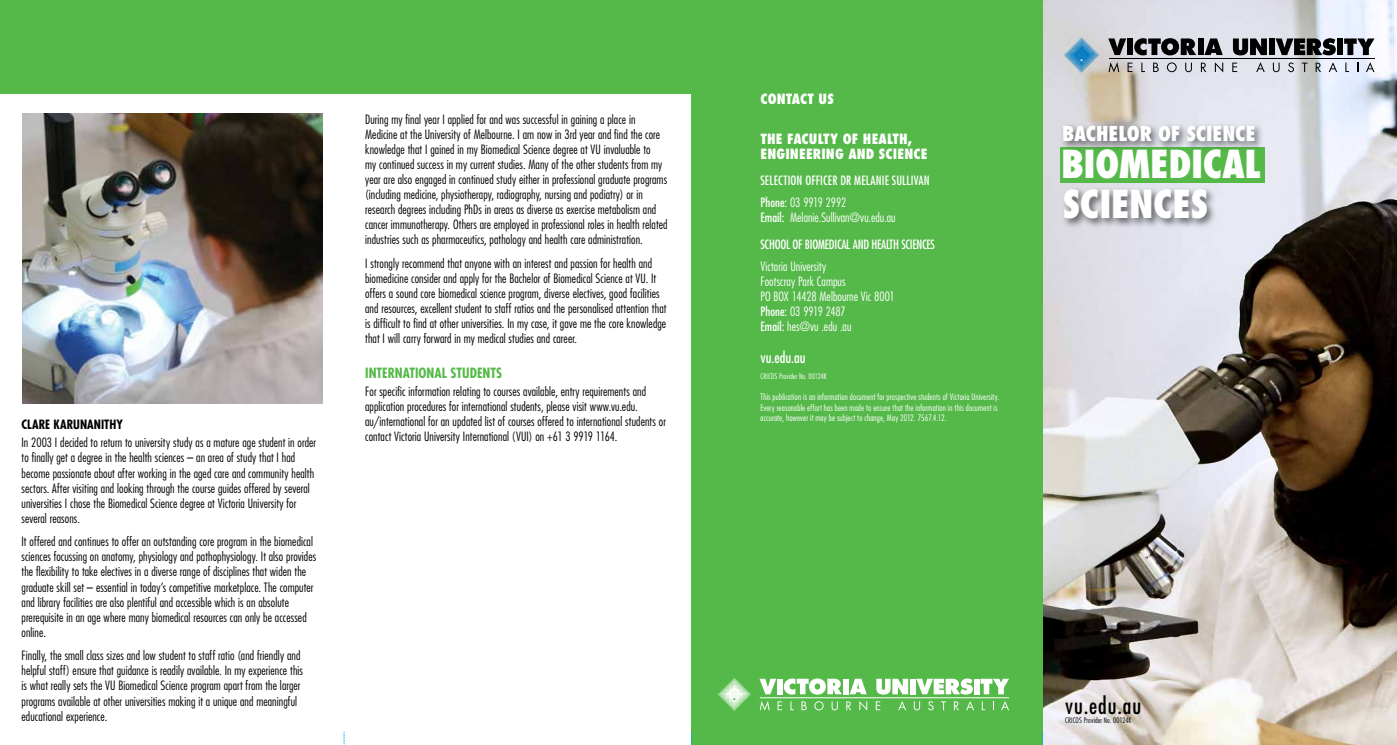
<style>
.page{position:relative;width:1397px;height:745px;background:#fff}
.page>*{position:absolute;margin:0;border:0;box-sizing:border-box;transform-origin:0 0}
.t1{font:800 condensed 37.5px "Futura";letter-spacing:-.015em;color:#fff}
.t2{font:condensed 22.5px "Futura";letter-spacing:.04em;color:#000}
.t3{font:800 condensed 20px "Futura";letter-spacing:-.01em;color:#fff}
.t4{font:condensed 15px "Futura";color:#fff}
.t5{font:800 condensed 13.75px/15px "Futura";letter-spacing:.01em;color:#fff}
.t6{font:700 condensed 13.75px "Futura";color:#54b948}
.t7{font:300 condensed 12.5px/15px "Futura";letter-spacing:.005em;color:#000}
.t8{font:300 condensed 12.5px/15px "Futura";letter-spacing:.005em;color:#fff}
.t9{font:condensed 12.5px/26.9px "Futura";letter-spacing:-.02em;color:#fff}
.t10{font:condensed 12.5px/22.1px "Futura";letter-spacing:.01em;color:#fff}
.t11{font:700 condensed 12.5px "Futura";letter-spacing:.005em;color:#000}
.t12{font:300 condensed 8.75px/10.5px "Futura";letter-spacing:.02em;color:#fff}
.t13{font:300 condensed 7.5px "Futura";letter-spacing:.02em;color:#fff}
.t14{font:300 condensed 7.5px "Futura";letter-spacing:.02em;color:#000}
.s1{font-weight:300}
.s2{font-weight:400}
</style>
<div class="page">
<img style="left:1042px;top:0;width:354px;height:744px">
<div style="left:691px;top:0;width:351px;height:744px;background:#54b948"></div>
<div style="left:1060px;top:147px;width:205px;height:35px;background:#54b948"></div>
<div style="left:1060px;top:122px;width:204px;height:30px;background:#000;opacity:.55"></div>
<svg style="left:759px;top:701px;width:10px;height:9px"></svg>
<svg style="left:777px;top:701px;width:5px;height:8px"></svg>
<svg style="left:790px;top:701px;width:2px;height:8px"></svg>
<svg style="left:801px;top:701px;width:5px;height:8px"></svg>
<svg style="left:814px;top:701px;width:9px;height:9px"></svg>
<svg style="left:831px;top:701px;width:6px;height:9px"></svg>
<svg style="left:846px;top:701px;width:5px;height:8px"></svg>
<svg style="left:859px;top:701px;width:8px;height:9px"></svg>
<svg style="left:875px;top:701px;width:5px;height:8px"></svg>
<svg style="left:898px;top:701px;width:8px;height:8px"></svg>
<svg style="left:913px;top:701px;width:6px;height:9px"></svg>
<svg style="left:928px;top:701px;width:5px;height:9px"></svg>
<svg style="left:941px;top:701px;width:5px;height:8px"></svg>
<svg style="left:953px;top:701px;width:5px;height:8px"></svg>
<svg style="left:966px;top:701px;width:8px;height:8px"></svg>
<svg style="left:981px;top:701px;width:2px;height:8px"></svg>
<svg style="left:1001px;top:701px;width:7px;height:8px"></svg>
<svg style="left:759px;top:678px;width:17px;height:15px"></svg>
<div style="left:777px;top:678px;width:5px;height:15px;background:#fff"></div>
<svg style="left:783px;top:678px;width:58px;height:16px"></svg>
<div style="left:843px;top:678px;width:5px;height:15px;background:#fff"></div>
<svg style="left:850px;top:678px;width:16px;height:15px"></svg>
<svg style="left:876px;top:678px;width:32px;height:16px"></svg>
<div style="left:909px;top:678px;width:6px;height:15px;background:#fff"></div>
<svg style="left:916px;top:678px;width:56px;height:16px"></svg>
<div style="left:973px;top:678px;width:6px;height:15px;background:#fff"></div>
<svg style="left:980px;top:678px;width:28px;height:15px"></svg>
<svg style="left:717px;top:677px;width:34px;height:33px"></svg>
<hr style="left:759px;top:697px;width:249px;height:1px;background:#fff">
<div style="left:0;top:0;width:698px;height:93px;background:#54b948"></div>
<svg style="left:1108px;top:62px;width:11px;height:10px"></svg>
<svg style="left:1127px;top:63px;width:5px;height:9px"></svg>
<svg style="left:1141px;top:63px;width:3px;height:9px"></svg>
<svg style="left:1152px;top:63px;width:6px;height:9px"></svg>
<svg style="left:1166px;top:62px;width:10px;height:10px"></svg>
<svg style="left:1184px;top:63px;width:7px;height:9px"></svg>
<svg style="left:1200px;top:63px;width:6px;height:9px"></svg>
<svg style="left:1214px;top:62px;width:8px;height:10px"></svg>
<svg style="left:1231px;top:63px;width:5px;height:9px"></svg>
<svg style="left:1255px;top:62px;width:9px;height:10px"></svg>
<svg style="left:1272px;top:63px;width:7px;height:9px"></svg>
<svg style="left:1287px;top:62px;width:6px;height:10px"></svg>
<svg style="left:1301px;top:63px;width:6px;height:9px"></svg>
<svg style="left:1315px;top:63px;width:5px;height:9px"></svg>
<svg style="left:1328px;top:62px;width:8px;height:10px"></svg>
<svg style="left:1344px;top:63px;width:4px;height:9px"></svg>
<svg style="left:1365px;top:62px;width:9px;height:10px"></svg>
<svg style="left:1108px;top:38px;width:17px;height:17px"></svg>
<div style="left:1127px;top:38px;width:6px;height:17px;background:#000"></div>
<svg style="left:1134px;top:38px;width:61px;height:17px"></svg>
<div style="left:1197px;top:38px;width:6px;height:17px;background:#000"></div>
<svg style="left:1204px;top:38px;width:18px;height:17px"></svg>
<svg style="left:1232px;top:38px;width:34px;height:17px"></svg>
<div style="left:1268px;top:38px;width:6px;height:17px;background:#000"></div>
<svg style="left:1275px;top:38px;width:60px;height:17px"></svg>
<div style="left:1336px;top:38px;width:6px;height:17px;background:#000"></div>
<svg style="left:1343px;top:38px;width:31px;height:17px"></svg>
<svg style="left:1063px;top:37px;width:36px;height:36px"></svg>
<hr style="left:1108px;top:58px;width:266px;height:1px;background:#000">
<div style="left:1060px;top:186px;width:156px;height:43px;background:#000;opacity:.55"></div>
<img style="left:22px;top:113px;width:300px;height:290px">
<svg style="left:1042px;top:731px;width:1px;height:13px"></svg>
<svg style="left:691px;top:732px;width:1px;height:12px"></svg>
<svg style="left:344px;top:732px;width:1px;height:12px"></svg>
<p class="t11" style="left:22px;top:416px;width:103px">CLARE KARUNANITHY</p>
<p class="t7" style="left:22px;top:435px;width:296px">In 2003 I decided to return to university study as a mature age student in order to finally get a degree in the health sciences – an area of study that I had become passionate about after working in the aged care and community health sectors. After visiting and looking through the course guides offered by several universities I chose the Biomedical Science degree at Victoria University for several reasons.</p>
<p class="t7" style="left:22px;top:533px;width:296px">It offered and continues to offer an outstanding core program in the biomedical sciences focussing on anatomy, physiology and pathophysiology. It also provides the flexibility to take electives in a diverse range of disciplines that widen the graduate skill set – essential in today’s competitive marketplace. The computer and library facilities are also plentiful and accessible which is an absolute prerequisite in an age where many biomedical resources can only be accessed online.</p>
<p class="t7" style="left:22px;top:647px;width:283px">Finally, the small class sizes and low student to staff ratio (and friendly and helpful staff) ensure that guidance is readily available. In my experience this is what really sets the VU Biomedical Science program apart from the larger programs available at other universities making it a unique and meaningful educational experience.</p>
<p class="t7" style="left:365px;top:111px;width:304px">During my final year I applied for and was successful in gaining a place in Medicine at the University of Melbourne. I am now in 3rd year and find the core knowledge that I gained in my Biomedical Science degree at VU invaluable to<br>my continued success in my current studies. Many of the other students from my year are also engaged in continued study either in professional graduate programs (including medicine, physiotherapy, radiography, nursing and podiatry) or in research degrees including PhDs in areas as diverse as exercise metabolism and cancer immunotherapy. Others are employed in professional roles in health related industries such as pharmaceutics, pathology and health care administration.</p>
<p class="t7" style="left:365px;top:255px;width:303px">I strongly recommend that anyone with an interest and passion for health and biomedicine consider and apply for the Bachelor of Biomedical Science at VU. It offers a sound core biomedical science program, diverse electives, good facilities and resources, excellent student to staff ratios and the personalised attention that is difficult to find at other universities. In my case, it gave me the core knowledge that I will carry forward in my medical studies and career.</p>
<p class="t6" style="left:365px;top:363px;width:7px">INTERNATI</p>
<p class="t6" style="left:418px;top:363px;width:16px">ONAL</p>
<p class="t6" style="left:450px;top:363px;width:53px">STU DENTS</p>
<p class="t7" style="left:365px;top:383px;width:302px">For specific information relating to courses available, entry requirements and application procedures for international students, please visit www.vu.edu. au/international for an updated list of courses offered to international students or contact Victoria University International (VUI) on +61 3 9919 1164.</p>
<p class="t5" style="left:760px;top:91px;width:9px">CON</p>
<p class="t5" style="left:785px;top:91px;width:49px">TACT US</p>
<p class="t5" style="left:760px;top:131px;width:9px">THE</p>
<p class="t5" style="left:760px;top:131px;width:169px;text-indent:27px">FAC ULTY OF HEALTH,<br>ENGINEERING AND SCIENCE</p>
<p class="t10" style="left:760px;top:169px;width:171px">SELECTION OFFICER DR MELANIE SULLIVAN<br>Phone: <span class="s1">03 9919 2992</span></p>
<p class="t9" style="left:760px;top:203px;width:176px">Email: <span class="s1">Melanie.Sullivan@vu.edu.au<br></span>SCHOOL OF BIOMEDICAL AND HEALTH SCIENCES</p>
<p class="t8" style="left:760px;top:258px;width:136px">Victoria University<br>Footscray Park Campus<br>PO BOX 14428 Melbourne Vic 8001<br><span class="s2">Phone:</span> 03 9919 2487<br><span class="s2">Email:</span> hes@vu .edu .au</p>
<p class="t4" style="left:760px;top:348px;width:47px">vu.edu.au</p>
<p class="t13" style="left:760px;top:371px;width:68px">cricos Provider no. 00124K</p>
<p class="t12" style="left:760px;top:391px;width:240px">This publication is an information document for prospective students of Victoria University.<br>Every reasonable effort has been made to ensure that the information in this document is accurate, however it may be subject to change, May 2012. 7567.4.12.</p>
<h3 class="t3" style="left:1062px;top:121px;width:195px">BACHELOR OF SCIENCE</h3>
<h1 class="t1" style="left:1060px;top:140px;width:109px">BIOMEDICAL</h1>
<h1 class="t1" style="left:1062px;top:180px;width:147px">SCIENCES</h1>
<h2 class="t2" style="left:1064px;top:691px;width:77px">vu.edu.au</h2>
<p class="t14" style="left:1064px;top:715px;width:68px">cricos Provider no. 00124K</p>
</div>
